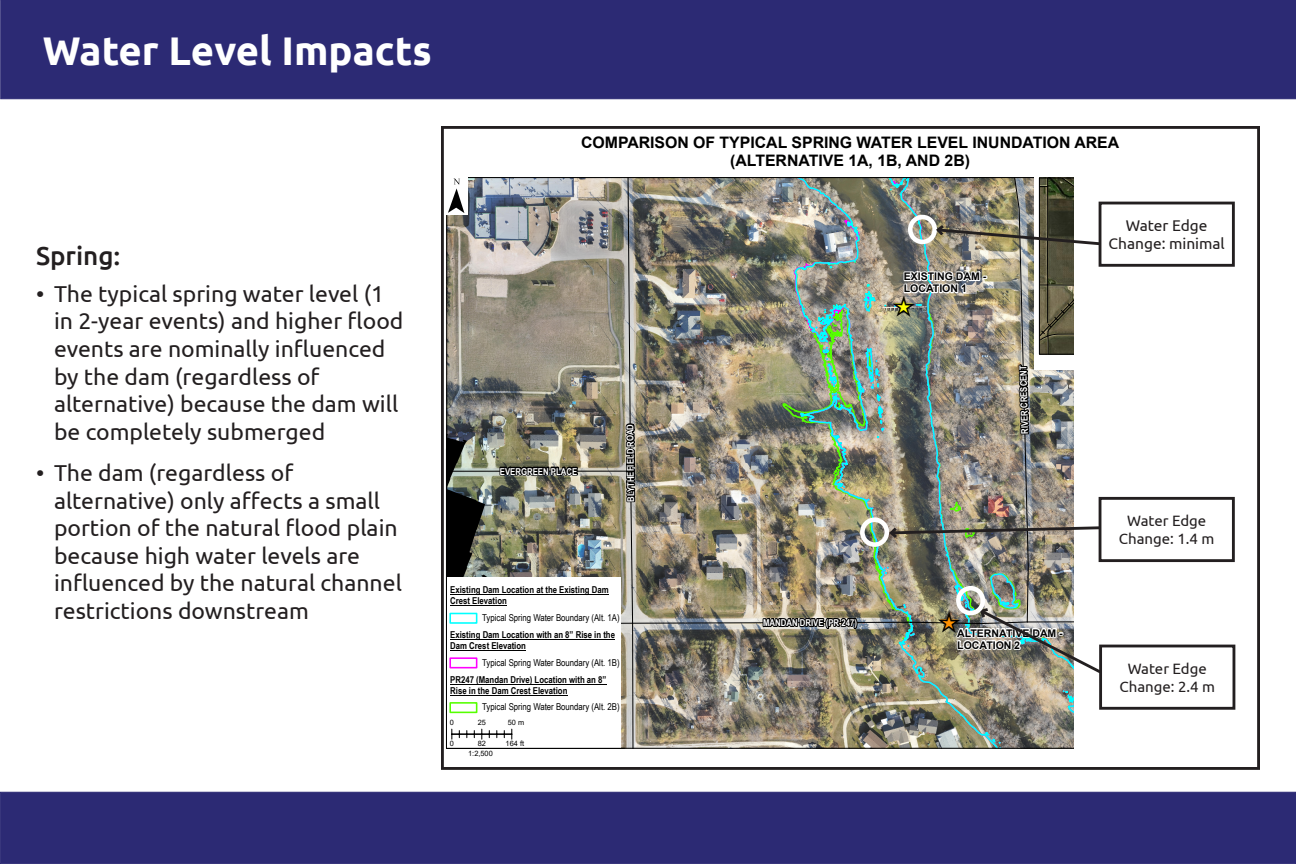
<style>
.page{position:relative;width:1296px;height:864px;background:#fff}
.page>*{position:absolute;margin:0;border:0;box-sizing:border-box;transform-origin:0 0}
.t1{font:700 40px "Ubuntu";color:#fff}
.t2{font:500 26px "Ubuntu";color:#231f20}
.t3{font:23px/27.6px "Ubuntu";color:#231f20}
.t4{font:700 15.85px/18.2px "Arial";color:#000;text-align:center}
.t5{font:15.5px/18.6px "Ubuntu";color:#231f20;text-align:center}
.t6{font:15px/18px "Ubuntu";color:#231f20;text-align:center}
.t7{font:700 10.55px/12.2px "Arial";color:#000}
.t8{font:700 9.5px/10.9px "Arial Narrow";color:#000}
.t9{font:9.5px/16.6px "Arial Narrow";color:#000}
.t10{font:700 9.5px "Arial Narrow";color:#fff}
.t11{font:7.4px "Arial";letter-spacing:-.005em;color:#000}
.t12{font:700 6.35px "Arial";color:#000}
.s1{font-weight:400}
.s2{font-weight:700}
</style>
<div class="page">
<div style="left:0;top:0;width:1296px;height:99px;background:#2c2a74"></div>
<div style="left:0;top:792px;width:1296px;height:72px;background:#2c2a74"></div>
<div style="left:441px;top:126px;width:819px;height:644px;border:3px solid #231f20"></div>
<img style="left:447px;top:177px;width:789px;height:572px">
<p class="t1" style="left:43px;top:27px;width:391px">Water Level Impacts</p>
<p class="t2" style="left:36px;top:240px;width:86px">Spring:</p>
<p class="t3" style="left:54px;top:279px;width:351px;text-indent:-18px">• The typical spring water level (1 in 2-year events) and higher flood events are nominally influenced by the dam (regardless of alternative) because the dam will be completely submerged</p>
<p class="t3" style="left:54px;top:458px;width:349px;text-indent:-18px">• The dam (regardless of alternative) only affects a small portion of the natural flood plain because high water levels are influenced by the natural channel restrictions downstream</p>
<p class="t4" style="left:581px;top:133px;width:540px">COMPARISON OF TYPICAL SPRING WATER LEVEL INUNDATION AREA (ALTERNATIVE 1A, 1B, AND 2B)</p>
<p class="t10" style="left:500px;top:464px;width:79px">EVERGREEN PLACE</p>
<p class="t10" style="left:623px;top:502px;width:79px;rotate:-90deg">BLYTHEF EI LD ROAD</p>
<p class="t8" style="left:450px;top:584px;width:160px">Existing Dam Location at the Existing Dam<br>Crest Elevation</p>
<p class="t8" style="left:450px;top:609px;width:171px;line-height:17.1px;text-indent:32px"><span class="s1">Typical Spring Water Boundary (Alt. 1A)<br></span>Existing Dam Location with an 8” Rise in the</p>
<p class="t8" style="left:450px;top:640px;width:77px">Dam Crest Elevation</p>
<p class="t9" style="left:482px;top:654px;width:139px">Typical Spring Water Boundary (Alt. 1B)</p>
<p class="t8" style="left:450px;top:673px;width:158px">PR247 (Mandan Drive) Location with an 8”</p>
<p class="t9" style="left:482px;top:682px;width:139px;text-indent:-32px"><span class="s2">Rise in the Dam Crest Elevation<br></span>Typical Spring Water Boundary (Alt. 2B)</p>
<p class="t11" style="left:450px;top:718px;width:6px">0</p>
<p class="t11" style="left:478px;top:718px;width:10px">25</p>
<p class="t11" style="left:508px;top:718px;width:18px">50 m</p>
<p class="t11" style="left:450px;top:738px;width:6px">0</p>
<p class="t11" style="left:478px;top:738px;width:10px">82</p>
<p class="t11" style="left:506px;top:738px;width:20px">164 ft</p>
<p class="t11" style="left:468px;top:748px;width:26px">1:2,500</p>
<p class="t10" style="left:763px;top:615px;width:95px">MANDAN DRIVE (PR 247)</p>
<p class="t7" style="left:904px;top:270px;width:84px">EXISTING DAM -<br>LOCATION 1</p>
<p class="t10" style="left:1017px;top:434px;width:70px;rotate:-91deg">R VI ER CRESCENT</p>
<p class="t7" style="left:957px;top:627px;width:107px">ALTERNATIVE DAM -<br>LOCATION 2</p>
<p class="t5" style="left:1109px;top:216px;width:118px">Water Edge<br>Change: minimal</p>
<p class="t12" style="left:1178px;top:246px;width:51px">EXISTING DAM -</p>
<p class="t6" style="left:1119px;top:512px;width:97px">Water Edge<br>Change: 1.4 m</p>
<p class="t6" style="left:1120px;top:659px;width:97px">Water Edge<br>Change: 2.4 m</p>
</div>
